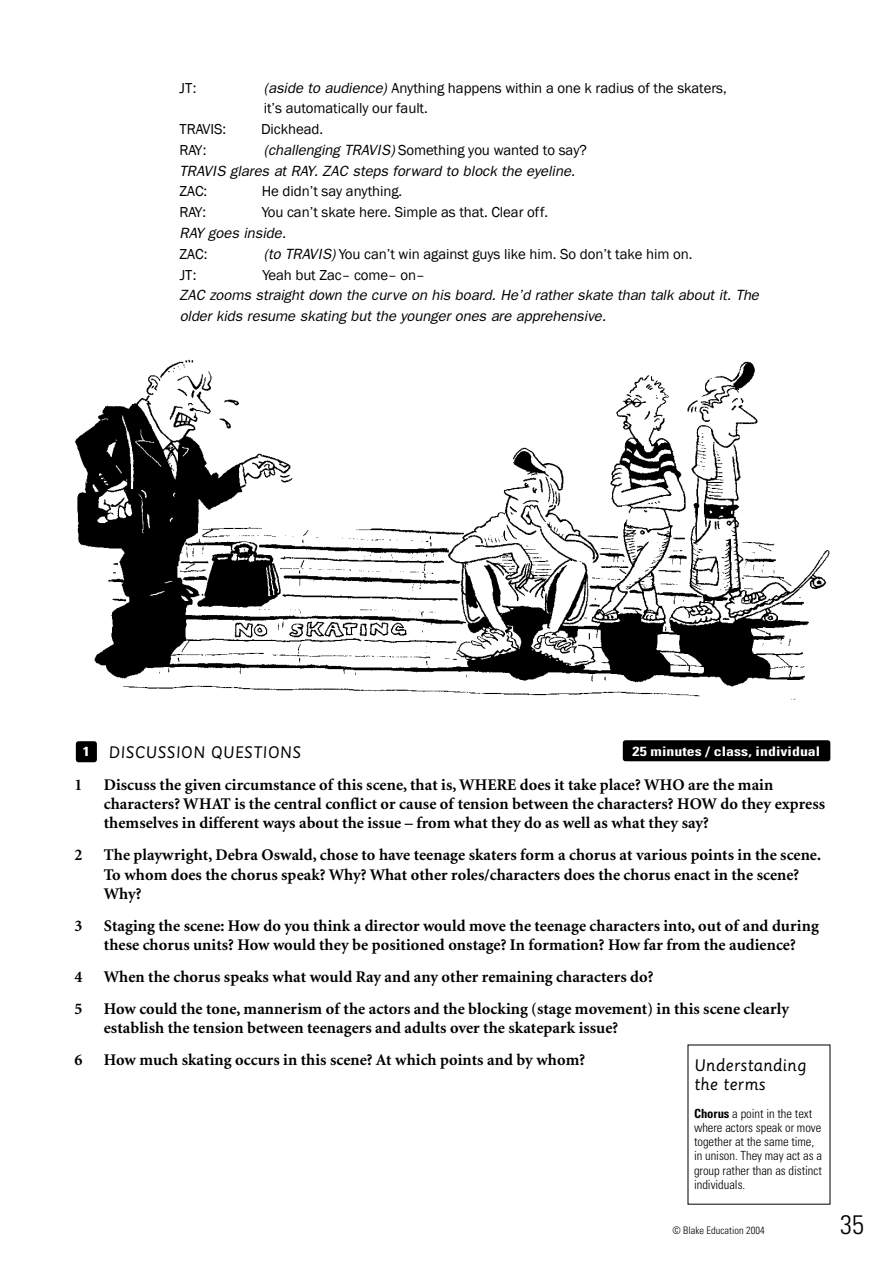
<style>
.page{position:relative;width:893px;height:1263px;background:#fff}
.page>*{position:absolute;margin:0;border:0;box-sizing:border-box;transform-origin:0 0}
.t1{font:300 condensed 26.7px "Univers";color:#000}
.t2{font:700 16.35px/19.4px "Minion";letter-spacing:.005em;color:#000}
.t3{font:16.35px/19.4px "Sassoon Primary";letter-spacing:.005em;color:#000}
.t4{font:14.85px/20.9px "Franklin Gothic";letter-spacing:-.005em;color:#000}
.t5{font:italic 14.85px/20.9px "Franklin Gothic";letter-spacing:-.005em;color:#000}
.t6{font:700 condensed 13.2px "Univers";letter-spacing:.005em;color:#fff;scale:1.2 1}
.t7{font:300 condensed 12.6px/14.1px "Univers";letter-spacing:-.005em;color:#000}
.t8{font:300 condensed 10.35px "Univers";letter-spacing:.005em;color:#000}
.s1{font-style:italic}
.s2{font-style:normal}
.s3{font-weight:700}
</style>
<div class="page">
<div style="left:76px;top:741px;width:21px;height:21px;background:#000;border-radius:3px"></div>
<img style="left:75px;top:359px;width:755px;height:341px">
<div style="left:623px;top:740px;width:207px;height:21px;background:#000;border-radius:3px"></div>
<p class="t4" style="left:180px;top:77px;width:18px">JT:</p>
<p class="t4" style="left:264px;top:77px;width:464px"><span class="s1">(aside to audience)</span> Anything happens within a one k radius of the skaters, it’s automatically our fault.</p>
<p class="t4" style="left:180px;top:119px;width:48px">TRAVIS:</p>
<p class="t4" style="left:261px;top:119px;width:63px">Dickhead.</p>
<p class="t4" style="left:180px;top:140px;width:28px">RAY:</p>
<p class="t5" style="left:180px;top:140px;width:409px;text-indent:84px">(challenging TRAVIS)<span class="s2">Something you wanted to say?<br></span>TRAVIS glares at RAY. ZAC steps forward to block the eyeline.</p>
<p class="t4" style="left:180px;top:181px;width:29px">ZAC:</p>
<p class="t4" style="left:262px;top:181px;width:142px">He didn’t say anything.</p>
<p class="t4" style="left:180px;top:202px;width:28px">RAY:</p>
<p class="t4" style="left:262px;top:202px;width:288px">You can’t skate here. Simple as that. Clear off.</p>
<p class="t5" style="left:180px;top:223px;width:108px">RAY goes inside.</p>
<p class="t4" style="left:180px;top:244px;width:29px">ZAC:</p>
<p class="t4" style="left:264px;top:244px;width:430px"><span class="s1">(to TRAVIS)</span> You can’t win against guys like him. So don’t take him on.</p>
<p class="t4" style="left:180px;top:265px;width:18px">JT:</p>
<p class="t4" style="left:262px;top:265px;width:164px">Yeah but Zac– come– on–</p>
<p class="t5" style="left:180px;top:285px;width:581px">ZAC zooms straight down the curve on his board. He’d rather skate than talk about it. The older kids resume skating but the younger ones are apprehensive.</p>
<p class="t6" style="left:83px;top:743px;width:7px">1</p>
<p class="t3" style="left:109px;top:743px;width:194px">DISCUSSION QUESTIONS</p>
<p class="t6" style="left:633px;top:743px;width:158px">25 minutes / class, individual</p>
<p class="t2" style="left:74px;top:775px;width:10px">1</p>
<p class="t2" style="left:104px;top:775px;width:723px">Discuss the given circumstance of this scene, that is, WHERE does it take place? WHO are the main characters? WHAT is the central conflict or cause of tension between the characters? HOW do they express themselves in different ways about the issue – from what they do as well as what they say?</p>
<p class="t2" style="left:74px;top:846px;width:10px">2</p>
<p class="t2" style="left:104px;top:846px;width:719px">The playwright, Debra Oswald, chose to have teenage skaters form a chorus at various points in the scene.<br>To whom does the chorus speak? Why? What other roles/characters does the chorus enact in the scene?<br>Why?</p>
<p class="t2" style="left:74px;top:916px;width:10px">3</p>
<p class="t2" style="left:104px;top:916px;width:716px">Staging the scene: How do you think a director would move the teenage characters into, out of and during these chorus units? How would they be positioned onstage? In formation? How far from the audience?</p>
<p class="t2" style="left:74px;top:967px;width:10px">4</p>
<p class="t2" style="left:104px;top:967px;width:551px">When the chorus speaks what would Ray and any other remaining characters do?</p>
<p class="t2" style="left:74px;top:999px;width:10px">5</p>
<p class="t2" style="left:104px;top:999px;width:687px">How could the tone, mannerism of the actors and the blocking (stage movement) in this scene clearly establish the tension between teenagers and adults over the skatepark issue?</p>
<p class="t2" style="left:74px;top:1051px;width:10px">6</p>
<p class="t2" style="left:104px;top:1051px;width:483px">How much skating occurs in this scene? At which points and by whom?</p>
<p class="t3" style="left:694px;top:1055px;width:114px">Understanding the terms</p>
<p class="t7" style="left:694px;top:1107px;width:129px"><span class="s3">Chorus</span> a point in the text where actors speak or move together at the same time, in unison. They may act as a group rather than as distinct individuals.</p>
<p class="t8" style="left:672px;top:1224px;width:94px">© Blake Education 2004</p>
<h1 class="t1" style="left:840px;top:1208px;width:25px">35</h1>
</div>
